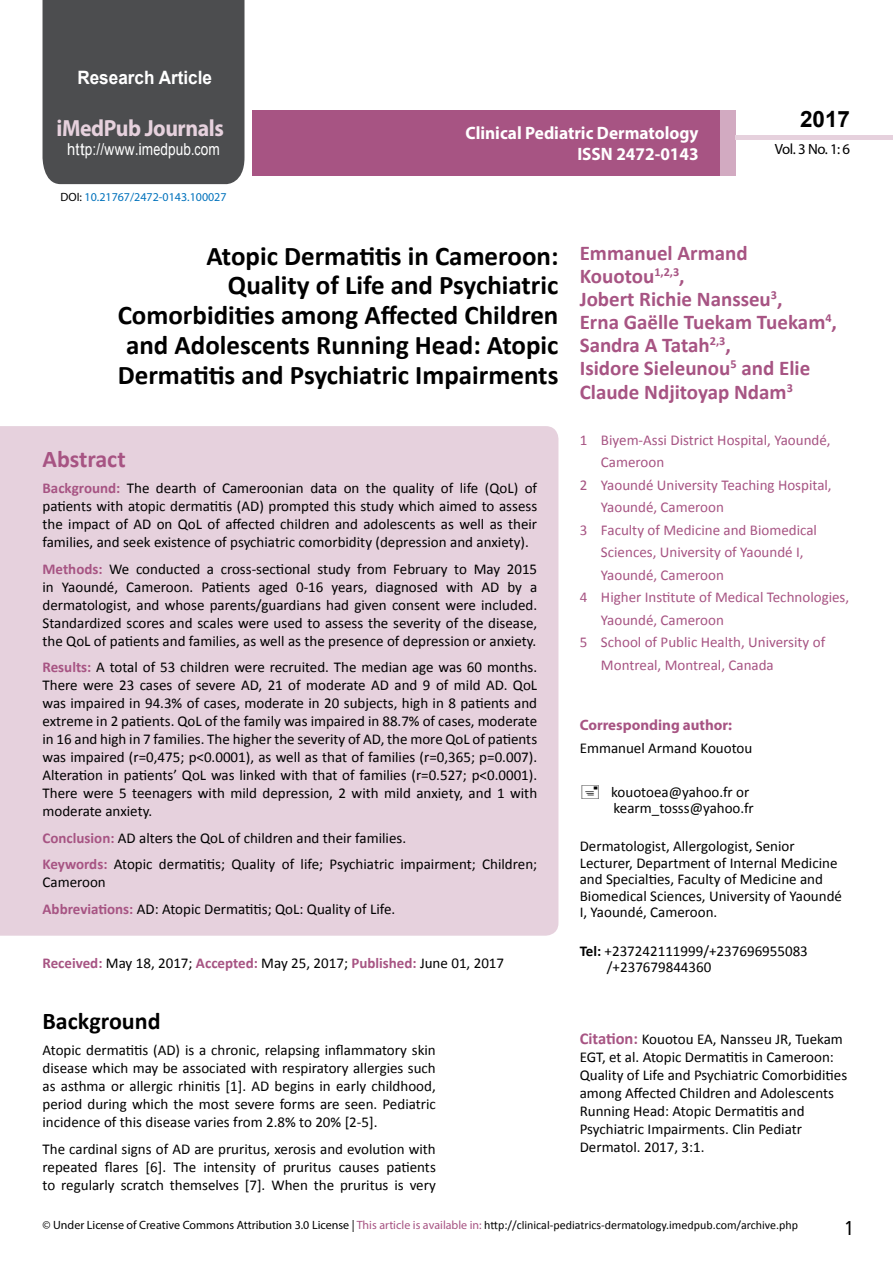
<style>
.page{position:relative;width:893px;height:1263px;background:#fff}
.page>*{position:absolute;margin:0;border:0;box-sizing:border-box;transform-origin:0 0}
.t1{font:700 27px/29.7px "Calibri";color:#000;text-align:right}
.t2{font:25.5px "Tunga";color:#000}
.t3{font:700 24px "Calibri";color:#000}
.t4{font:700 24px "Calibri";color:#a75483}
.t5{font:700 23.4px "Myriad Pro";letter-spacing:-.02em;color:#e6d1dd;scale:.93 1}
.t6{font:700 22.5px "Arial";color:#000}
.t7{font:700 21px/23.1px "Calibri";color:#a75483}
.t8{font:700 18.45px "Arial";color:#fff;scale:.93 1}
.t9{font:700 18px/21.6px "Myriad Pro";color:#fff;text-align:right;scale:.96 1}
.t10{font:16.5px "Arial";letter-spacing:.01em;color:#fff;scale:.89 1}
.t11{font:15px/18px "Calibri";color:#000}
.t12{font:15px "Calibri";color:#a75483}
.t13{font:700 15px "Myriad Pro";color:#a75483}
.t14{font:14.85px "Myriad Pro";color:#000}
.t15{font:12px "Calibri";color:#000}
.t16{font:12px "Myriad Pro";color:#0072bc}
.s1{font-family:"Calibri"}
.s2{color:#000}
.s3{font-weight:700;color:#a75483}
.s4{font-weight:700}
.s5{font-weight:700;font-size:16.5px;color:#a75483}
.s6{font-family:"Myriad Pro"}
.s7{font-family:"Myriad Pro";color:#a75483}
</style>
<div class="page">
<div style="left:43px;top:0;width:201px;height:184px;background:#4c4d4f"></div>
<div style="left:252px;top:110px;width:469px;height:66px;background:#a75483"></div>
<div style="left:720px;top:110px;width:16px;height:66px;background:#d2aac1"></div>
<div style="left:736px;top:135px;width:157px;height:5px;background:#e6d1dd"></div>
<div style="left:0;top:426px;width:558px;height:510px;background:#e6d1dd"></div>
<p class="t8" style="left:77px;top:65px;width:146px">Research Article</p>
<h3 class="t5" style="left:57px;top:113px;width:181px">iMedPub Journals</h3>
<p class="t10" style="left:67px;top:139px;width:173px">http://www<span class="s1">.</span>imedpub<span class="s1">.</span>com</p>
<p class="t16" style="left:60px;top:190px;width:168px"><span class="s2">DOI:</span> 10.21767/2472-0143.100027</p>
<p class="t9" style="left:465px;top:121px;width:244px">Clinical Pediatric Dermatology<br>ISSN 2472-0143</p>
<h3 class="t6" style="left:800px;top:104px;width:52px">2017</h3>
<p class="t14" style="left:775px;top:140px;width:77px">Vol. 3 No. 1: 6</p>
<h1 class="t1" style="left:118px;top:241px;width:442px">Atopic Dermatitis in Cameroon:<br>Quality of Life and Psychiatric Comorbidities among Affected Children and Adolescents Running Head: Atopic Dermatitis and Psychiatric Impairments</h1>
<h3 class="t4" style="left:43px;top:444px;width:85px">Abstract</h3>
<p class="t11" style="left:43px;top:479px;width:496px;text-align:justify"><span class="s3">Background:</span> The dearth of Cameroonian data on the quality of life (QoL) of patients with atopic dermatitis (AD) prompted this study which aimed to assess the impact of AD on QoL of affected children and adolescents as well as their families, and seek existence of psychiatric comorbidity (depression and anxiety).</p>
<p class="t11" style="left:43px;top:560px;width:496px;text-align:justify"><span class="s3">Methods:</span> We conducted a cross-sectional study from February to May 2015 in Yaoundé, Cameroon. Patients aged 0-16 years, diagnosed with AD by a dermatologist, and whose parents/guardians had given consent were included.<br>Standardized scores and scales were used to assess the severity of the disease, the QoL of patients and families, as well as the presence of depression or anxiety.</p>
<p class="t11" style="left:43px;top:658px;width:496px;text-align:justify"><span class="s3">Results:</span> A total of 53 children were recruited. The median age was 60 months.<br>There were 23 cases of severe AD, 21 of moderate AD and 9 of mild AD. QoL was impaired in 94.3% of cases, moderate in 20 subjects, high in 8 patients and extreme in 2 patients. QoL of the family was impaired in 88.7% of cases, moderate in 16 and high in 7 families. The higher the severity of AD, the more QoL of patients was impaired (r=0,475; p&lt;0.0001), as well as that of families (r=0,365; p=0.007).<br>Alteration in patients’ QoL was linked with that of families (r=0.527; p&lt;0.0001).<br>There were 5 teenagers with mild depression, 2 with mild anxiety, and 1 with moderate anxiety.</p>
<p class="t11" style="left:43px;top:825px;width:496px;line-height:26.5px"><span class="s3">Conclusion:</span> AD alters the QoL of children and their families.<br><span class="s3">Keywords:</span> Atopic dermatitis; Quality of life; Psychiatric impairment; Children;</p>
<p class="t11" style="left:43px;top:869px;width:354px;line-height:26.5px">Cameroon<br><span class="s3">Abbreviations:</span> AD: Atopic Dermatitis; QoL: Quality of Life.</p>
<p class="t11" style="left:43px;top:954px;width:463px"><span class="s3">Received:</span> May 18, 2017; <span class="s3">Accepted:</span> May 25, 2017; <span class="s3">Published:</span> June 01, 2017</p>
<h3 class="t3" style="left:43px;top:1005px;width:120px">Background</h3>
<p class="t11" style="left:43px;top:1041px;width:395px;text-align:justify">Atopic dermatitis (AD) is a chronic, relapsing inflammatory skin disease which may be associated with respiratory allergies such as asthma or allergic rhinitis [1]. AD begins in early childhood, period during which the most severe forms are seen. Pediatric incidence of this disease varies from 2.8% to 20% [2-5].</p>
<p class="t11" style="left:43px;top:1140px;width:395px;text-align:justify">The cardinal signs of AD are pruritus, xerosis and evolution with repeated flares [6]. The intensity of pruritus causes patients to regularly scratch themselves [7]. When the pruritus is very</p>
<h3 class="t7" style="left:580px;top:241px;width:259px">Emmanuel Armand<br>Kouotou<sup>1,2,3</sup>,<br>Jobert Richie Nansseu<sup>3</sup>,<br>Erna Gaëlle Tuekam Tuekam<sup>4</sup>,<br>Sandra A Tatah<sup>2,3</sup>,<br>Isidore Sieleunou<sup>5</sup> and Elie<br>Claude Ndjitoyap Ndam<sup>3</sup></h3>
<p class="t12" style="left:580px;top:430px;width:252px">1 Biyem-Assi District Hospital, Yaoundé,</p>
<p class="t12" style="left:601px;top:453px;width:65px">Cameroon</p>
<p class="t12" style="left:580px;top:475px;width:253px">2 Yaoundé University Teaching Hospital,</p>
<p class="t12" style="left:601px;top:498px;width:124px">Yaoundé, Cameroon</p>
<p class="t12" style="left:580px;top:520px;width:239px">3 Faculty of Medicine and Biomedical</p>
<p class="t12" style="left:601px;top:543px;width:204px">Sciences, University of Yaoundé I,</p>
<p class="t12" style="left:601px;top:565px;width:124px">Yaoundé, Cameroon</p>
<p class="t12" style="left:580px;top:588px;width:271px">4 Higher Institute of Medical Technologies,</p>
<p class="t12" style="left:601px;top:610px;width:124px">Yaoundé, Cameroon</p>
<p class="t12" style="left:580px;top:633px;width:247px">5 School of Public Health, University of</p>
<p class="t12" style="left:601px;top:655px;width:174px">Montreal, Montreal, Canada</p>
<p class="t13" style="left:580px;top:715px;width:154px">Corresponding author:</p>
<p class="t11" style="left:580px;top:739px;width:174px">Emmanuel Armand Kouotou</p>
<p class="t11" style="left:611px;top:784px;width:144px;line-height:16.5px">kouotoea@yahoo.fr or kearm_tosss@yahoo.fr</p>
<p class="t11" style="left:580px;top:838px;width:264px;line-height:16.5px">Dermatologist, Allergologist, Senior Lecturer, Department of Internal Medicine and Specialties, Faculty of Medicine and Biomedical Sciences, University of Yaoundé I, Yaoundé, Cameroon.</p>
<p class="t11" style="left:607px;top:943px;width:203px;line-height:16.5px;text-indent:-27px"><span class="s4">Tel:</span> +237242111999/+237696955083 /+237679844360</p>
<p class="t11" style="left:580px;top:1030px;width:269px"><span class="s5">Citation:</span> Kouotou EA, Nansseu JR, Tuekam EGT, et al. Atopic Dermatitis in Cameroon:<br>Quality of Life and Psychiatric Comorbidities among Affected Children and Adolescents Running Head: Atopic Dermatitis and Psychiatric Impairments. Clin Pediatr Dermatol. 2017, 3:1.</p>
<p class="t15" style="left:43px;top:1218px;width:757px"><span class="s6">© Under License of Creative Commons Attribution 3.0 License |</span> <span class="s7">This article is available in:</span> http://clinical-pediatrics-dermatology.imedpub.com/archive.php</p>
<h2 class="t2" style="left:845px;top:1211px;width:9px">1</h2>
</div>
